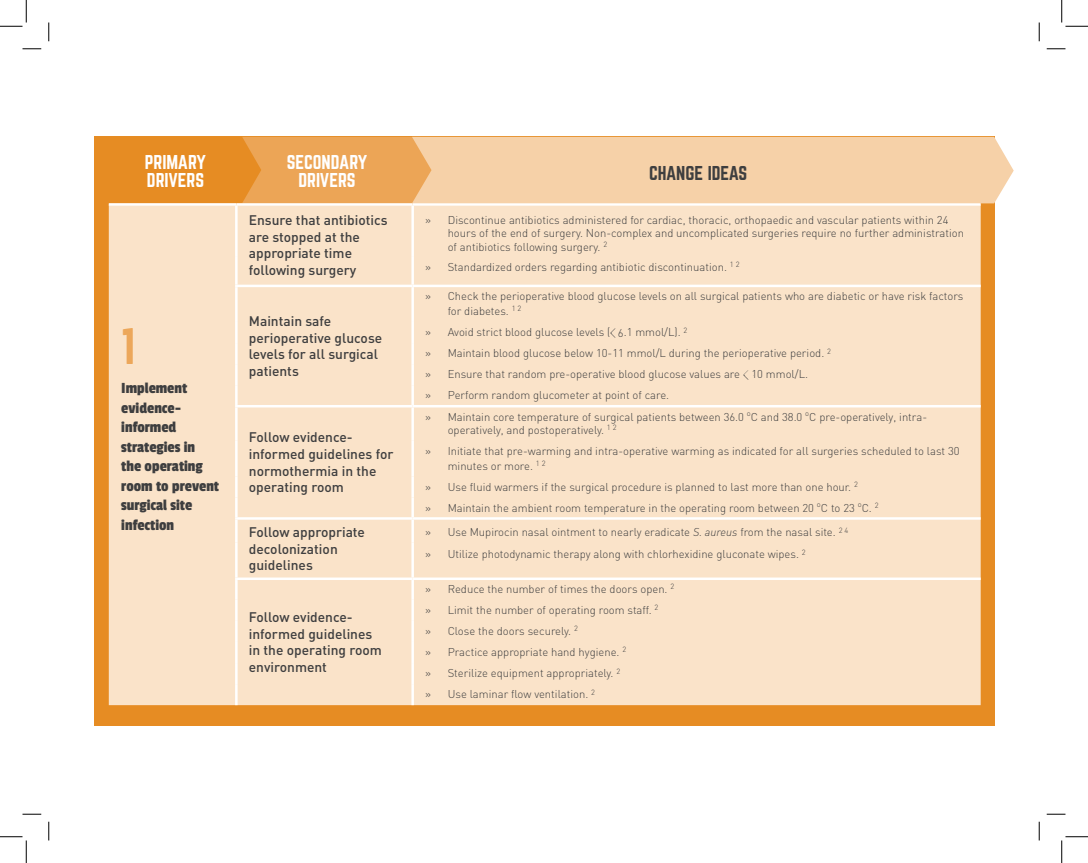
<style>
.page{position:relative;width:1088px;height:863px;background:#fff}
.page>*{position:absolute;margin:0;border:0;box-sizing:border-box;transform-origin:0 0}
.t1{font:45px "Norwester";color:#eca75a}
.t2{font:17.5px/17.9px "Norwester";color:#fff}
.t3{font:17.5px "Norwester";color:#3e3e3f}
.t4{font:16.25px/19.5px "Passion One";color:#3e3e3f}
.t5{font:500 13.75px/16.5px "DIN";color:#3e3e3f}
.t6{font:300 11.25px/13.5px "DIN";color:#3e3e3f}
.s1{font-style:italic}
</style>
<div class="page">
<div style="left:94px;top:137px;width:900px;height:589px;background:#e68c23"></div>
<div style="left:242px;top:137px;width:170px;height:66px;background:#eca556"></div>
<div style="left:412px;top:137px;width:601px;height:66px;background:#f6d1a8"></div>
<div style="left:109px;top:206px;width:871px;height:499px;background:#fae3c9"></div>
<hr style="left:235px;top:206px;width:3px;height:51px;background:#fff">
<hr style="left:235px;top:257px;width:3px;height:28px;background:#fff">
<hr style="left:411px;top:206px;width:3px;height:51px;background:#fff">
<hr style="left:411px;top:257px;width:3px;height:28px;background:#fff">
<hr style="left:235px;top:285px;width:177px;height:2px;background:#fff">
<hr style="left:235px;top:287px;width:3px;height:35px;background:#fff">
<hr style="left:235px;top:322px;width:3px;height:21px;background:#fff">
<hr style="left:235px;top:343px;width:3px;height:21px;background:#fff">
<hr style="left:235px;top:364px;width:3px;height:21px;background:#fff">
<hr style="left:235px;top:385px;width:3px;height:20px;background:#fff">
<hr style="left:412px;top:285px;width:568px;height:2px;background:#fff">
<hr style="left:411px;top:287px;width:3px;height:35px;background:#fff">
<hr style="left:411px;top:322px;width:3px;height:21px;background:#fff">
<hr style="left:411px;top:343px;width:3px;height:21px;background:#fff">
<hr style="left:411px;top:364px;width:3px;height:21px;background:#fff">
<hr style="left:411px;top:385px;width:3px;height:20px;background:#fff">
<hr style="left:235px;top:405px;width:177px;height:2px;background:#fff">
<hr style="left:235px;top:407px;width:3px;height:34px;background:#fff">
<hr style="left:412px;top:405px;width:568px;height:2px;background:#fff">
<hr style="left:411px;top:407px;width:3px;height:34px;background:#fff">
<hr style="left:235px;top:441px;width:3px;height:35px;background:#fff">
<hr style="left:411px;top:441px;width:3px;height:35px;background:#fff">
<hr style="left:235px;top:476px;width:3px;height:21px;background:#fff">
<hr style="left:411px;top:476px;width:3px;height:21px;background:#fff">
<hr style="left:235px;top:497px;width:3px;height:20px;background:#fff">
<hr style="left:411px;top:497px;width:3px;height:20px;background:#fff">
<hr style="left:235px;top:519px;width:3px;height:23px;background:#fff">
<hr style="left:411px;top:519px;width:3px;height:23px;background:#fff">
<hr style="left:235px;top:542px;width:3px;height:35px;background:#fff">
<hr style="left:411px;top:542px;width:3px;height:35px;background:#fff">
<hr style="left:235px;top:580px;width:3px;height:19px;background:#fff">
<hr style="left:411px;top:580px;width:3px;height:19px;background:#fff">
<hr style="left:235px;top:599px;width:3px;height:22px;background:#fff">
<hr style="left:411px;top:599px;width:3px;height:22px;background:#fff">
<hr style="left:235px;top:621px;width:3px;height:21px;background:#fff">
<hr style="left:411px;top:621px;width:3px;height:21px;background:#fff">
<hr style="left:235px;top:642px;width:3px;height:21px;background:#fff">
<hr style="left:411px;top:642px;width:3px;height:21px;background:#fff">
<hr style="left:235px;top:663px;width:3px;height:21px;background:#fff">
<hr style="left:411px;top:663px;width:3px;height:21px;background:#fff">
<hr style="left:235px;top:684px;width:3px;height:21px;background:#fff">
<hr style="left:411px;top:684px;width:3px;height:21px;background:#fff">
<hr style="left:109px;top:203px;width:127px;height:3px;background:#fff">
<hr style="left:236px;top:203px;width:176px;height:3px;background:#fff">
<hr style="left:412px;top:203px;width:568px;height:3px;background:#fff">
<hr style="left:235px;top:517px;width:177px;height:2px;background:#fff">
<hr style="left:412px;top:517px;width:568px;height:2px;background:#fff">
<hr style="left:235px;top:577px;width:177px;height:3px;background:#fff">
<hr style="left:412px;top:577px;width:568px;height:3px;background:#fff">
<svg style="left:611px;top:328px;width:10px;height:10px"></svg>
<svg style="left:744px;top:369px;width:10px;height:10px"></svg>
<svg style="left:22px;top:48px;width:19px;height:2px"></svg>
<svg style="left:1046px;top:48px;width:19px;height:2px"></svg>
<svg style="left:22px;top:813px;width:19px;height:2px"></svg>
<svg style="left:1046px;top:813px;width:19px;height:2px"></svg>
<svg style="left:48px;top:22px;width:2px;height:19px"></svg>
<svg style="left:48px;top:821px;width:2px;height:19px"></svg>
<svg style="left:1038px;top:22px;width:2px;height:19px"></svg>
<svg style="left:1038px;top:821px;width:2px;height:19px"></svg>
<svg style="left:0;top:0;width:27px;height:27px"></svg>
<svg style="left:0;top:836px;width:27px;height:26px"></svg>
<svg style="left:1061px;top:0;width:27px;height:27px"></svg>
<svg style="left:1061px;top:836px;width:27px;height:26px"></svg>
<p class="t2" style="left:145px;top:154px;width:63px">PRIMARY<br>DRIVERS</p>
<p class="t2" style="left:287px;top:154px;width:82px">SECONDARY</p>
<p class="t2" style="left:298px;top:172px;width:59px">DRIVERS</p>
<p class="t3" style="left:649px;top:164px;width:100px">CHANGE IDEAS</p>
<p class="t5" style="left:249px;top:211px;width:140px">Ensure that antibiotics are stopped at the appropriate time following surgery</p>
<p class="t6" style="left:448px;top:213px;width:518px;text-indent:-22px">» Discontinue antibiotics administered for cardiac, thoracic, orthopaedic and vascular patients within 24 hours of the end of surgery. Non-complex and uncomplicated surgeries require no further administration of antibiotics following surgery. <sup>2</sup></p>
<p class="t6" style="left:425px;top:260px;width:316px">» Standardized orders regarding antibiotic discontinuation. <sup>1</sup> <sup>2</sup></p>
<p class="t6" style="left:448px;top:288px;width:517px;line-height:15px;text-indent:-22px">» Check the perioperative blood glucose levels on all surgical patients who are diabetic or have risk factors for diabetes. <sup>1</sup> <sup>2</sup></p>
<p class="t6" style="left:425px;top:325px;width:264px">» Avoid strict blood glucose levels ( .1 mmol/L). <sup>2</sup></p>
<p class="t6" style="left:425px;top:346px;width:407px">» Maintain blood glucose below 10-11 mmol/L during the perioperative period. <sup>2</sup></p>
<p class="t6" style="left:425px;top:367px;width:384px">» Ensure that random pre-operative blood glucose values are 10 mmol/L.</p>
<p class="t6" style="left:425px;top:388px;width:245px">» Perform random glucometer at point of care.</p>
<p class="t5" style="left:249px;top:312px;width:135px">Maintain safe perioperative glucose levels for all surgical patients</p>
<p class="t1" style="left:121px;top:324px;width:16px">1</p>
<p class="t6" style="left:618px;top:326px;width:7px">6</p>
<p class="t6" style="left:610px;top:325px;width:13px">&lt;</p>
<p class="t6" style="left:742px;top:367px;width:13px">&lt;</p>
<p class="t4" style="left:121px;top:378px;width:99px">Implement evidence&shy;informed strategies in the operating room to prevent surgical site infection</p>
<p class="t6" style="left:447px;top:409px;width:481px;text-indent:-22px">» Maintain core temperature of surgical patients between 36.0 <sup>o</sup>C and 38.0 <sup>o</sup>C pre-operatively, intra&shy;operatively, and postoperatively. <sup>1</sup> <sup>2</sup></p>
<p class="t6" style="left:447px;top:443px;width:513px;line-height:15px;text-indent:-22px">» Initiate that pre-warming and intra-operative warming as indicated for all surgeries scheduled to last 30 minutes or more. <sup>1</sup> <sup>2</sup></p>
<p class="t6" style="left:425px;top:479px;width:434px">» Use fluid warmers if the surgical procedure is planned to last more than one hour. <sup>2</sup></p>
<p class="t6" style="left:425px;top:500px;width:455px">» Maintain the ambient room temperature in the operating room between 20 <sup>o</sup>C to 23 <sup>o</sup>C. <sup>2</sup></p>
<p class="t5" style="left:249px;top:429px;width:146px">Follow evidence&shy;informed guidelines for normothermia in the operating room</p>
<p class="t5" style="left:249px;top:523px;width:118px">Follow appropriate decolonization guidelines</p>
<p class="t6" style="left:425px;top:525px;width:424px">» Use Mupirocin nasal ointment to nearly eradicate <span class="s1">S. aureus</span> from the nasal site. <sup>2</sup> <sup>4</sup></p>
<p class="t6" style="left:425px;top:547px;width:382px">» Utilize photodynamic therapy along with chlorhexidine gluconate wipes. <sup>2</sup></p>
<p class="t5" style="left:249px;top:608px;width:134px">Follow evidence&shy;informed guidelines in the operating room environment</p>
<p class="t6" style="left:425px;top:582px;width:251px">» Reduce the number of times the doors open. <sup>2</sup></p>
<p class="t6" style="left:425px;top:603px;width:235px">» Limit the number of operating room staff. <sup>2</sup></p>
<p class="t6" style="left:425px;top:624px;width:154px">» Close the doors securely. <sup>2</sup></p>
<p class="t6" style="left:425px;top:645px;width:202px">» Practice appropriate hand hygiene. <sup>2</sup></p>
<p class="t6" style="left:425px;top:666px;width:197px">» Sterilize equipment appropriately. <sup>2</sup></p>
<p class="t6" style="left:425px;top:687px;width:171px">» Use laminar flow ventilation. <sup>2</sup></p>
</div>
